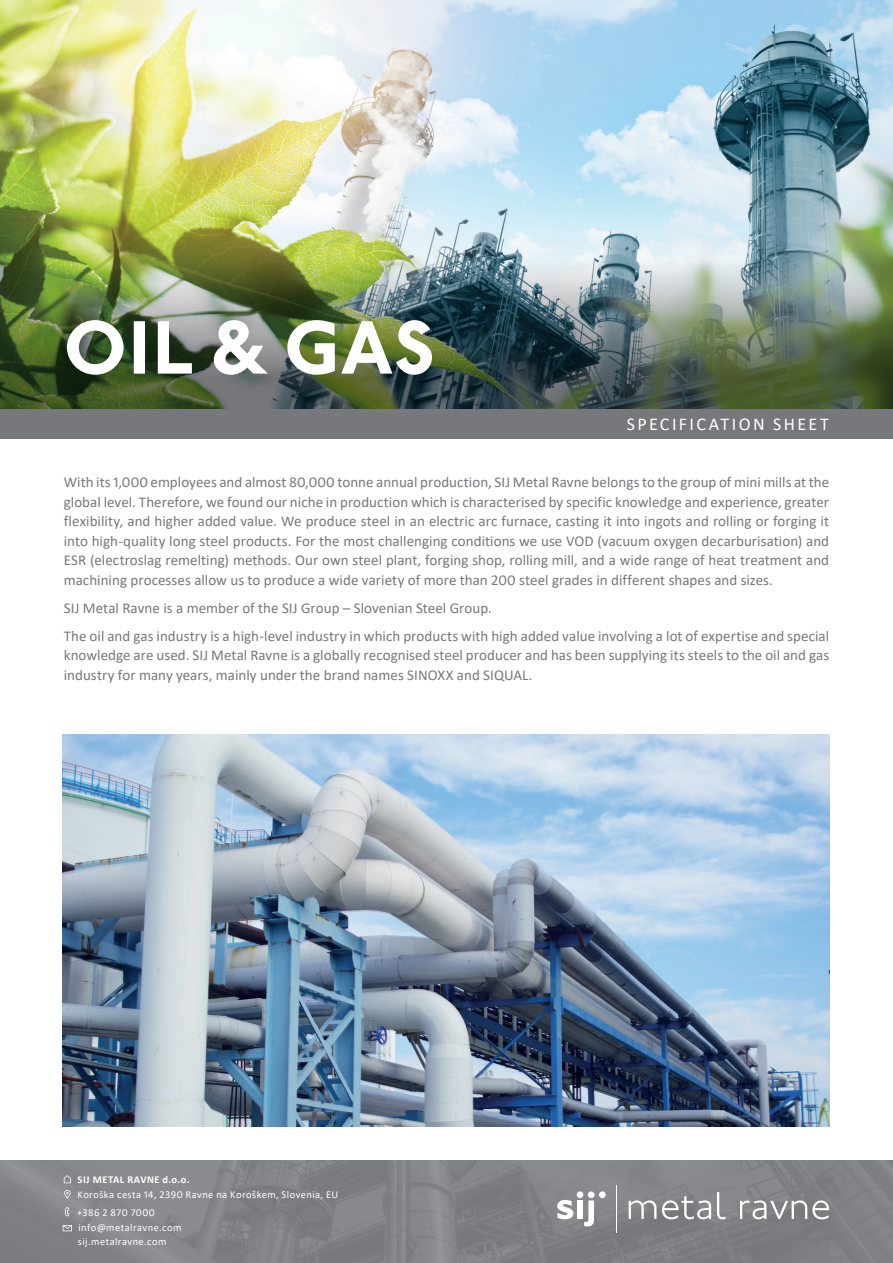
<style>
.page{position:relative;width:893px;height:1263px;background:#fff}
.page>*{position:absolute;margin:0;border:0;box-sizing:border-box;transform-origin:0 0}
.t1{font:18px "Calibri";letter-spacing:.135em;color:#fff}
.t2{font:15px/19.5px "Calibri";letter-spacing:.005em;color:#76787b}
.t3{font:10.5px/17.9px "Calibri";letter-spacing:.04em;color:#fff}
.t4{font:700 10.5px "Calibri";letter-spacing:.045em;color:#fff}
</style>
<div class="page">
<img style="left:0;top:0;width:893px;height:236px">
<img style="left:0;top:236px;width:893px;height:173px">
<img style="left:0;top:1161px;width:893px;height:102px">
<div style="left:0;top:409px;width:893px;height:30px;background:#76787b"></div>
<svg style="left:629px;top:1200px;width:27px;height:19px"></svg>
<svg style="left:662px;top:1196px;width:49px;height:23px"></svg>
<svg style="left:717px;top:1192px;width:9px;height:27px"></svg>
<svg style="left:740px;top:1200px;width:89px;height:19px"></svg>
<div style="left:588px;top:1191px;width:6px;height:7px;background:#fff;border-radius:50%"></div>
<div style="left:577px;top:1191px;width:6px;height:7px;background:#fff;border-radius:50%"></div>
<svg style="left:584px;top:1200px;width:10px;height:26px"></svg>
<div style="left:577px;top:1200px;width:6px;height:19px;background:#fff"></div>
<div style="left:599px;top:1191px;width:7px;height:7px;background:#fff;border-radius:50%"></div>
<svg style="left:557px;top:1200px;width:16px;height:19px"></svg>
<hr style="left:616px;top:1185px;width:1px;height:47px;background:#fff">
<svg style="left:63px;top:1225px;width:9px;height:6px"></svg>
<svg style="left:64px;top:1175px;width:7px;height:8px"></svg>
<svg style="left:65px;top:1207px;width:4px;height:9px"></svg>
<svg style="left:64px;top:1190px;width:7px;height:9px"></svg>
<img style="left:63px;top:735px;width:766px;height:391px">
<svg style="left:67px;top:320px;width:365px;height:55px"></svg>
<p class="t1" style="left:627px;top:411px;width:204px">SPECIFICATION SHEET</p>
<p class="t2" style="left:64px;top:472px;width:767px;text-align:justify">With its 1,000 employees and almost 80,000 tonne annual production, SIJ Metal Ravne belongs to the group of mini mills at the global level. Therefore, we found our niche in production which is characterised by specific knowledge and experience, greater flexibility, and higher added value. We produce steel in an electric arc furnace, casting it into ingots and rolling or forging it into high-quality long steel products. For the most challenging conditions we use VOD (vacuum oxygen decarburisation) and ESR (electroslag remelting) methods. Our own steel plant, forging shop, rolling mill, and a wide range of heat treatment and machining processes allow us to produce a wide variety of more than 200 steel grades in different shapes and sizes.</p>
<p class="t2" style="left:64px;top:593px;width:767px;line-height:28px">SIJ Metal Ravne is a member of the SIJ Group – Slovenian Steel Group.<br>The oil and gas industry is a high-level industry in which products with high added value involving a lot of expertise and special</p>
<p class="t2" style="left:64px;top:645px;width:767px">knowledge are used. SIJ Metal Ravne is a globally recognised steel producer and has been supplying its steels to the oil and gas industry for many years, mainly under the brand names SINOXX and SIQUAL.</p>
<p class="t4" style="left:78px;top:1172px;width:113px">SIJ METAL RAVNE d.o.o.</p>
<p class="t3" style="left:77px;top:1186px;width:263px">Koroška cesta 14, 2390 Ravne na Koroškem, Slovenia, EU +386 2 870 7000</p>
<p class="t3" style="left:78px;top:1221px;width:105px;line-height:13.5px">info@metalravne.com sij.metalravne.com</p>
</div>
